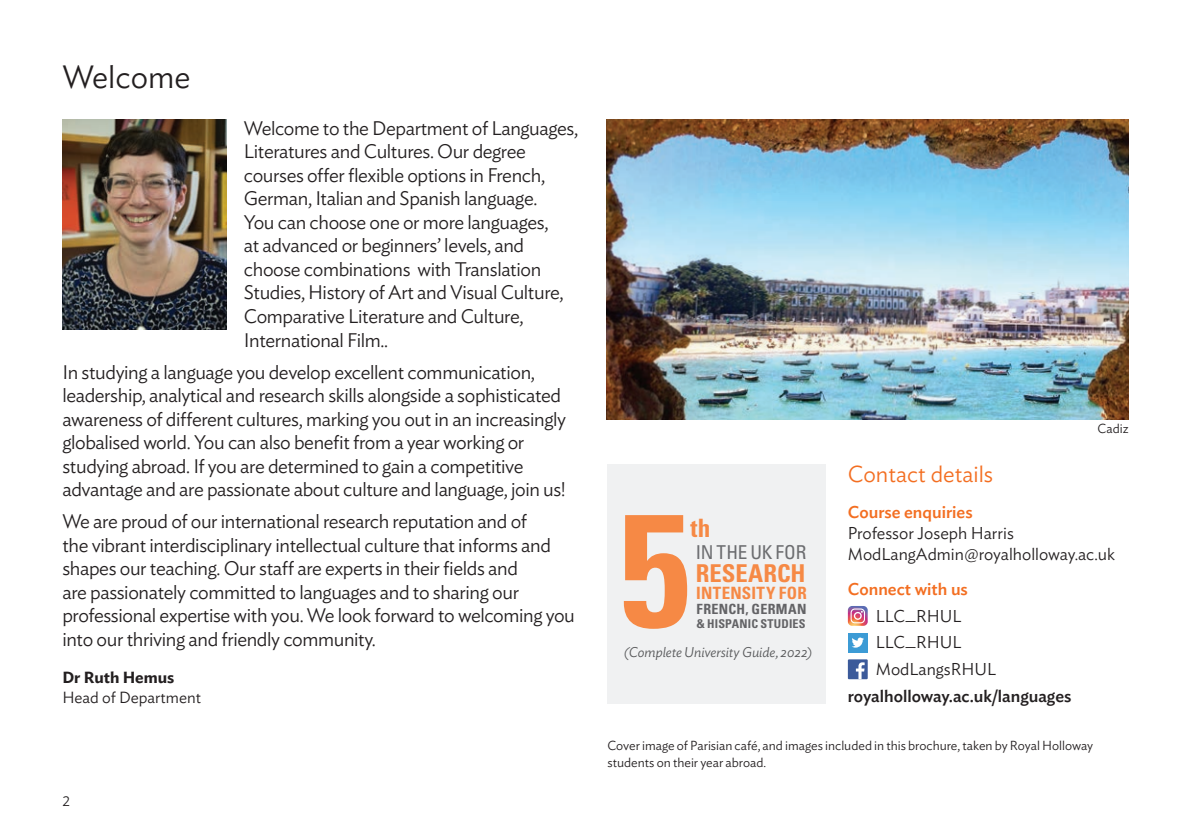
<style>
.page{position:relative;width:1191px;height:840px;background:#fff}
.page>*{position:absolute;margin:0;border:0;box-sizing:border-box;transform-origin:0 0}
.t1{font:700 condensed 160.6px "Univers LT Std";color:#f68945}
.Heading___main{font:300 32px "Ideal Sans";color:#231f20}
.t2{font:700 condensed 25.2px "Univers LT Std";color:#f68945}
.t3{font:700 condensed 24.6px "Univers LT Std";color:#f68945}
.Contact_details_sub{font:300 23px "Ideal Sans";color:#f36e21}
.Welcome_text{font:300 19.6px/23.6px "Ideal Sans";letter-spacing:-.02em;color:#231f20}
.t4{font:condensed 19.2px "Univers LT Std";letter-spacing:-.015em;color:#6c6d70}
.Text___main{font:300 17px/21px "Ideal Sans";color:#231f20}
.Text___main-2{font:500 17px "Ideal Sans";color:#231f20}
.Heading_-_sub{font:500 17px "Ideal Sans";color:#f36e21}
.t5{font:700 condensed 17px "Univers LT Std";letter-spacing:.02em;color:#f68945}
.Quote_name_etc{font:300 16px/20px "Ideal Sans";color:#231f20}
.t6{font:italic 300 14px "Ideal Sans";letter-spacing:-.005em;color:#57585a}
.t7{font:700 condensed 14px "Univers LT Std";letter-spacing:.02em;color:#636366}
.t8{font:300 14px "Ideal Sans";color:#231f20}
.Pie_chart_text{font:300 13px/17px "Ideal Sans";color:#231f20}
.t9{font:700 condensed 12.2px "Univers LT Std";letter-spacing:.015em;color:#636366}
.s1{font-weight:600}
</style>
<div class="page">
<img style="left:607px;top:119px;width:521px;height:301px">
<div style="left:607px;top:463px;width:218px;height:240px;background:#f0f1f2"></div>
<svg style="left:848px;top:606px;width:19px;height:19px"></svg>
<div style="left:848px;top:632px;width:19px;height:20px;background:#3c9bd5"></div>
<svg style="left:852px;top:637px;width:12px;height:10px"></svg>
<div style="left:848px;top:659px;width:19px;height:19px;background:#3b5a9a"></div>
<svg style="left:856px;top:662px;width:8px;height:16px"></svg>
<img style="left:62px;top:119px;width:165px;height:210px">
<p class="Heading___main" style="left:62px;top:52px;width:130px">Welcome</p>
<p class="Welcome_text" style="left:244px;top:114px;width:336px">Welcome to the Department of Languages, Literatures and Cultures. Our degree courses offer flexible options in French, German, Italian and Spanish language.<br>You can choose one or more languages,<br>at advanced or beginners’ levels, and choose combinations with Translation Studies, History of Art and Visual Culture, Comparative Literature and Culture, International Film..</p>
<p class="Welcome_text" style="left:62px;top:358px;width:505px">In studying a language you develop excellent communication, leadership, analytical and research skills alongside a sophisticated awareness of different cultures, marking you out in an increasingly globalised world. You can also benefit from a year working or studying abroad. If you are determined to gain a competitive advantage and are passionate about culture and language, join us!</p>
<p class="Welcome_text" style="left:62px;top:507px;width:514px">We are proud of our international research reputation and of<br>the vibrant interdisciplinary intellectual culture that informs and shapes our teaching. Our staff are experts in their fields and<br>are passionately committed to languages and to sharing our professional expertise with you. We look forward to welcoming you into our thriving and friendly community.</p>
<p class="Quote_name_etc" style="left:62px;top:665px;width:140px"><span class="s1">Dr Ruth Hemus<br></span>Head of Department</p>
<p class="t8" style="left:62px;top:789px;width:9px">2</p>
<p class="t1" style="left:619px;top:471px;width:72px">5</p>
<p class="t2" style="left:690px;top:512px;width:21px">th</p>
<p class="t4" style="left:696px;top:540px;width:112px">IN THE UK FOR</p>
<p class="t5" style="left:696px;top:582px;width:112px">INTENSITY FOR</p>
<p class="t7" style="left:696px;top:600px;width:111px">FRENCH, GERMAN</p>
<p class="t9" style="left:697px;top:615px;width:110px">&amp; HISPANIC STUDIES</p>
<p class="t3" style="left:696px;top:558px;width:111px">RESEARCH</p>
<p class="t6" style="left:623px;top:640px;width:190px">(Complete University Guide, 2022)</p>
<p class="Pie_chart_text" style="left:1097px;top:418px;width:33px">Cadiz</p>
<p class="Contact_details_sub" style="left:848px;top:456px;width:147px">Contact details</p>
<p class="Heading_-_sub" style="left:848px;top:498px;width:126px">Course enquiries</p>
<p class="Text___main" style="left:848px;top:520px;width:269px">Professor Joseph Harris<br>ModLangAdmin@royalholloway.ac.uk</p>
<p class="Heading_-_sub" style="left:848px;top:575px;width:122px">Connect with us</p>
<p class="Text___main" style="left:876px;top:603px;width:87px">LLC_RHUL</p>
<p class="Text___main" style="left:876px;top:630px;width:87px">LLC_RHUL</p>
<p class="Text___main" style="left:876px;top:656px;width:122px">ModLangsRHUL</p>
<p class="Text___main-2" style="left:848px;top:682px;width:225px">royalholloway.ac.uk/languages</p>
<p class="Pie_chart_text" style="left:607px;top:735px;width:487px">Cover image of Parisian café, and images included in this brochure, taken by Royal Holloway students on their year abroad.</p>
</div>
